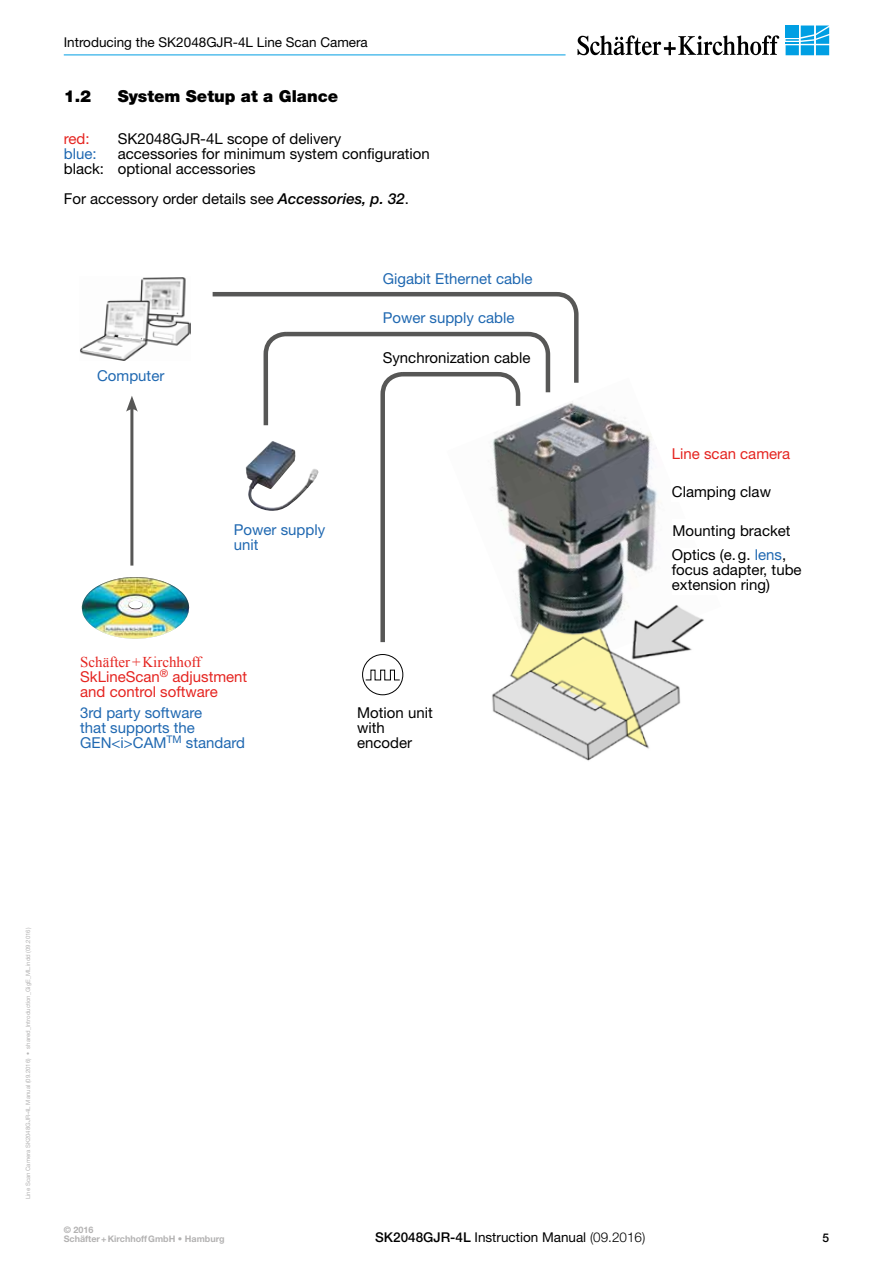
<style>
.page{position:relative;width:893px;height:1263px;background:#fff}
.page>*{position:absolute;margin:0;border:0;box-sizing:border-box;transform-origin:0 0}
.t1{font:900 16.5px "Helvetica Neue";color:#000}
.t2{font:15px/15px "Helvetica Neue";color:#000}
.t3{font:15px/15px "Helvetica Neue";color:#1f68b1}
.t4{font:15px/15px "Helvetica Neue";color:#e52420}
.t5{font:15px "Times New Roman";color:#e52420}
.t6{font:13.5px "Helvetica Neue";color:#000}
.t7{font:500 12px "Helvetica Neue";color:#000}
.t8{font:700 9px/9px "Helvetica Neue";color:#b3b2b2}
.t9{font:6px "Helvetica Neue";color:#b3b2b2}
.s1{font-weight:500;font-style:italic}
.s2{color:#1f68b1}
.s3{font-weight:400}
.s4{font-weight:500}
.s5{font-weight:300}
</style>
<div class="page">
<hr style="left:64px;top:55px;width:502px;height:1px;background:#009fe3">
<svg style="left:800px;top:45px;width:16px;height:10px"></svg>
<div style="left:786px;top:45px;width:13px;height:10px;background:#009fe3"></div>
<div style="left:801px;top:45px;width:13px;height:10px;background:#009fe3"></div>
<div style="left:816px;top:45px;width:13px;height:10px;background:#009fe3"></div>
<svg style="left:786px;top:26px;width:43px;height:18px"></svg>
<svg style="left:577px;top:35px;width:202px;height:20px"></svg>
<img style="left:80px;top:277px;width:110px;height:83px">
<hr style="left:130px;top:406px;width:3px;height:160px;background:#575756">
<svg style="left:126px;top:396px;width:12px;height:16px"></svg>
<svg style="left:212px;top:292px;width:367px;height:351px"></svg>
<div style="left:362px;top:654px;width:41px;height:41px;border:1px solid #000;border-radius:50%"></div>
<svg style="left:365px;top:669px;width:35px;height:12px"></svg>
<img style="left:82px;top:577px;width:108px;height:62px">
<img style="left:246px;top:441px;width:73px;height:72px">
<img style="left:446px;top:377px;width:213px;height:266px">
<img style="left:482px;top:599px;width:222px;height:162px">
<p class="t6" style="left:64px;top:34px;width:306px">Introducing the SK2048GJR-4L Line Scan Camera</p>
<p class="t1" style="left:64px;top:86px;width:29px">1.2</p>
<p class="t1" style="left:118px;top:86px;width:222px">System Setup at a Glance</p>
<p class="t4" style="left:64px;top:131px;width:27px">red:</p>
<p class="t2" style="left:118px;top:131px;width:225px">SK2048GJR-4L scope of delivery</p>
<p class="t3" style="left:64px;top:146px;width:34px">blue:</p>
<p class="t2" style="left:64px;top:146px;width:368px;text-indent:54px">accessories for minimum system configuration black: optional accessories</p>
<p class="t2" style="left:64px;top:191px;width:347px">For accessory order details see <span class="s1">Accessories, p. 32</span>.</p>
<p class="t3" style="left:383px;top:271px;width:151px">Gigabit Ethernet cable</p>
<p class="t3" style="left:383px;top:310px;width:133px">Power supply cable</p>
<p class="t3" style="left:97px;top:368px;width:69px">Computer</p>
<p class="t2" style="left:383px;top:350px;width:149px">Synchronization cable</p>
<p class="t3" style="left:234px;top:522px;width:93px">Power supply unit</p>
<p class="t5" style="left:80px;top:652px;width:123px">Schäfter+Kirchhoff</p>
<p class="t4" style="left:80px;top:669px;width:169px">SkLineScan<sup>®</sup> adjustment and control software</p>
<p class="t3" style="left:80px;top:705px;width:166px">3rd party software<br>that supports the<br>GEN&lt;i&gt;CAM<sup>TM</sup> standard</p>
<p class="t2" style="left:357px;top:705px;width:77px">Motion unit with encoder</p>
<p class="t4" style="left:672px;top:446px;width:120px">Line scan camera</p>
<p class="t2" style="left:672px;top:484px;width:101px">Clamping claw</p>
<p class="t2" style="left:672px;top:518px;width:120px;line-height:24.8px">Mounting bracket<br>Optics (e.g. <span class="s2">lens</span>,</p>
<p class="t2" style="left:672px;top:562px;width:131px">focus adapter, tube extension ring)</p>
<p class="t9" style="left:25px;top:1199px;width:273px;rotate:-90deg">Line Scan Camera SK2048GJR-4L Manual (09.2016) • shared_Introduction_GigE_ML.indd (09.2016)</p>
<p class="t8" style="left:64px;top:1225px;width:162px">© 2016<br>Schäfter+KirchhoffGmbH <span class="s3">•</span> Hamburg</p>
<p class="t6" style="left:375px;top:1229px;width:272px"><span class="s4">SK2048GJR-4L</span> Instruction Manual <span class="s5">(09.2016)</span></p>
<p class="t7" style="left:822px;top:1230px;width:8px">5</p>
</div>
